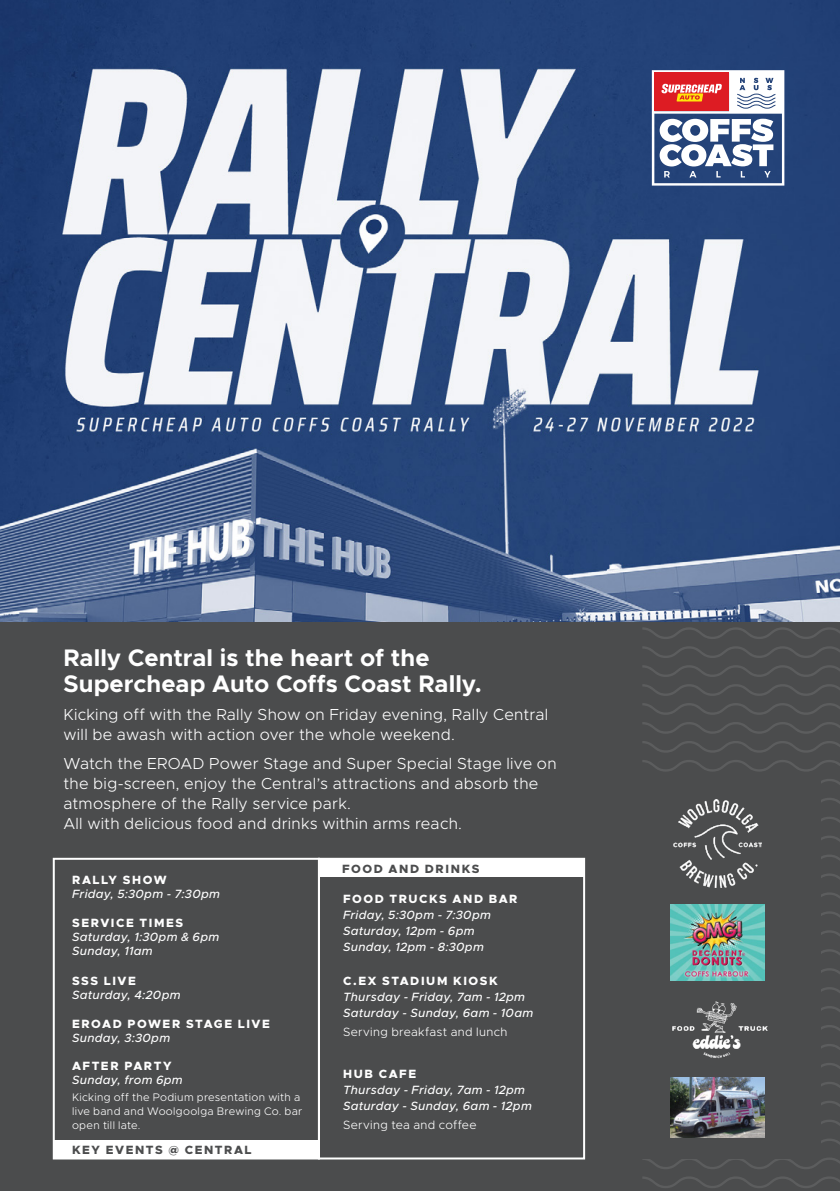
<style>
.page{position:relative;width:840px;height:1191px;background:#fff}
.page>*{position:absolute;margin:0;border:0;box-sizing:border-box;transform-origin:0 0}
.t1{font:700 24px/26px "Metropolis";color:#fff}
.t2{font:300 16px/20px "Metropolis";letter-spacing:.015em;color:#fff}
.t3{font:italic 500 12px/16px "Metropolis";letter-spacing:.02em;color:#fff}
.t4{font:300 12px "Metropolis";letter-spacing:.025em;color:#fff}
.t5{font:800 12px/14px "Metropolis";letter-spacing:.125em;color:#fff}
.t6{font:800 12px "Metropolis";letter-spacing:.13em;color:#4b4c4d}
.t7{font:300 11px/14px "Metropolis";letter-spacing:.025em;color:#fff}
.s1{font-weight:800;font-style:normal}
.s2{font-weight:500;font-style:italic}
</style>
<div class="page">
<div style="left:0;top:524px;width:839px;height:667px;background:#4b4c4d"></div>
<svg style="left:642px;top:627px;width:197px;height:12px"></svg>
<svg style="left:642px;top:646px;width:197px;height:12px"></svg>
<svg style="left:642px;top:684px;width:197px;height:12px"></svg>
<svg style="left:642px;top:741px;width:197px;height:11px"></svg>
<svg style="left:642px;top:665px;width:197px;height:12px"></svg>
<svg style="left:642px;top:722px;width:197px;height:12px"></svg>
<svg style="left:821px;top:798px;width:18px;height:5px"></svg>
<svg style="left:821px;top:874px;width:18px;height:5px"></svg>
<svg style="left:642px;top:703px;width:197px;height:12px"></svg>
<svg style="left:642px;top:760px;width:197px;height:11px"></svg>
<svg style="left:821px;top:855px;width:18px;height:5px"></svg>
<svg style="left:821px;top:911px;width:18px;height:6px"></svg>
<svg style="left:821px;top:836px;width:18px;height:5px"></svg>
<svg style="left:821px;top:893px;width:18px;height:5px"></svg>
<svg style="left:821px;top:1025px;width:18px;height:5px"></svg>
<svg style="left:821px;top:1063px;width:18px;height:5px"></svg>
<svg style="left:821px;top:779px;width:18px;height:5px"></svg>
<svg style="left:821px;top:817px;width:18px;height:5px"></svg>
<svg style="left:821px;top:949px;width:18px;height:5px"></svg>
<svg style="left:821px;top:1006px;width:18px;height:5px"></svg>
<svg style="left:821px;top:930px;width:18px;height:6px"></svg>
<svg style="left:821px;top:987px;width:18px;height:5px"></svg>
<svg style="left:821px;top:1082px;width:18px;height:5px"></svg>
<svg style="left:821px;top:1139px;width:18px;height:5px"></svg>
<svg style="left:821px;top:968px;width:18px;height:5px"></svg>
<svg style="left:821px;top:1044px;width:18px;height:5px"></svg>
<svg style="left:821px;top:1120px;width:18px;height:5px"></svg>
<svg style="left:642px;top:1177px;width:197px;height:11px"></svg>
<svg style="left:821px;top:1101px;width:18px;height:5px"></svg>
<svg style="left:643px;top:1158px;width:196px;height:11px"></svg>
<img style="left:0;top:0;width:839px;height:621px">
<div style="left:609px;top:772px;width:210px;height:387px;background:#4b4c4d"></div>
<svg style="left:651px;top:70px;width:133px;height:116px"></svg>
<img style="left:673px;top:799px;width:87px;height:88px">
<img style="left:672px;top:1001px;width:96px;height:58px">
<img style="left:670px;top:904px;width:94px;height:76px">
<img style="left:670px;top:1077px;width:94px;height:61px">
<div style="left:318px;top:857px;width:266px;height:302px;border:2px solid #fff"></div>
<div style="left:53px;top:857px;width:267px;height:302px;border:2px solid #fff"></div>
<div style="left:319px;top:858px;width:264px;height:19px;background:#fff"></div>
<div style="left:54px;top:1139px;width:265px;height:19px;background:#fff"></div>
<p class="t1" style="left:63px;top:644px;width:419px">Rally Central is the heart of the<br>Supercheap Auto Coffs Coast Rally.</p>
<p class="t2" style="left:63px;top:705px;width:486px">Kicking off with the Rally Show on Friday evening, Rally Central will be awash with action over the whole weekend.</p>
<p class="t2" style="left:63px;top:753px;width:494px">Watch the EROAD Power Stage and Super Special Stage live on the big-screen, enjoy the Central’s attractions and absorb the atmosphere of the Rally service park.<br>All with delicious food and drinks within arms reach.</p>
<p class="t3" style="left:72px;top:872px;width:149px;line-height:14px"><span class="s1">RALLY SHOW<br></span>Friday, 5:30pm - 7:30pm</p>
<p class="t3" style="left:72px;top:916px;width:149px;line-height:14px"><span class="s1">SERVICE TIMES<br></span>Saturday, 1:30pm &amp; 6pm<br>Sunday, 11am</p>
<p class="t3" style="left:72px;top:974px;width:110px;line-height:14px"><span class="s1">SSS LIVE<br></span>Saturday, 4:20pm</p>
<p class="t5" style="left:72px;top:1016px;width:199px">EROAD POWER STAGE LIVE<br><span class="s2">Sunday, 3:30pm</span></p>
<p class="t3" style="left:72px;top:1059px;width:112px;line-height:14px"><span class="s1">AFTER PARTY<br></span>Sunday, from 6pm</p>
<p class="t7" style="left:72px;top:1090px;width:232px">Kicking off the Podium presentation with a live band and Woolgoolga Brewing Co. bar open till late.</p>
<p class="t6" style="left:72px;top:1142px;width:181px">KEY EVENTS @ CENTRAL</p>
<p class="t6" style="left:342px;top:860px;width:139px">FOOD AND DRINKS</p>
<p class="t3" style="left:343px;top:890px;width:176px"><span class="s1">FOOD TRUCKS AND BAR<br></span>Friday, 5:30pm - 7:30pm<br>Saturday, 12pm - 6pm<br>Sunday, 12pm - 8:30pm</p>
<p class="t3" style="left:343px;top:973px;width:192px"><span class="s1">C.EX STADIUM KIOSK<br></span>Thursday - Friday, 7am - 12pm<br>Saturday - Sunday, 6am - 10am</p>
<p class="t4" style="left:343px;top:1024px;width:166px">Serving breakfast and lunch</p>
<p class="t3" style="left:343px;top:1066px;width:190px"><span class="s1">HUB CAFE<br></span>Thursday - Friday, 7am - 12pm<br>Saturday - Sunday, 6am - 12pm</p>
<p class="t4" style="left:343px;top:1117px;width:135px">Serving tea and coffee</p>
</div>
